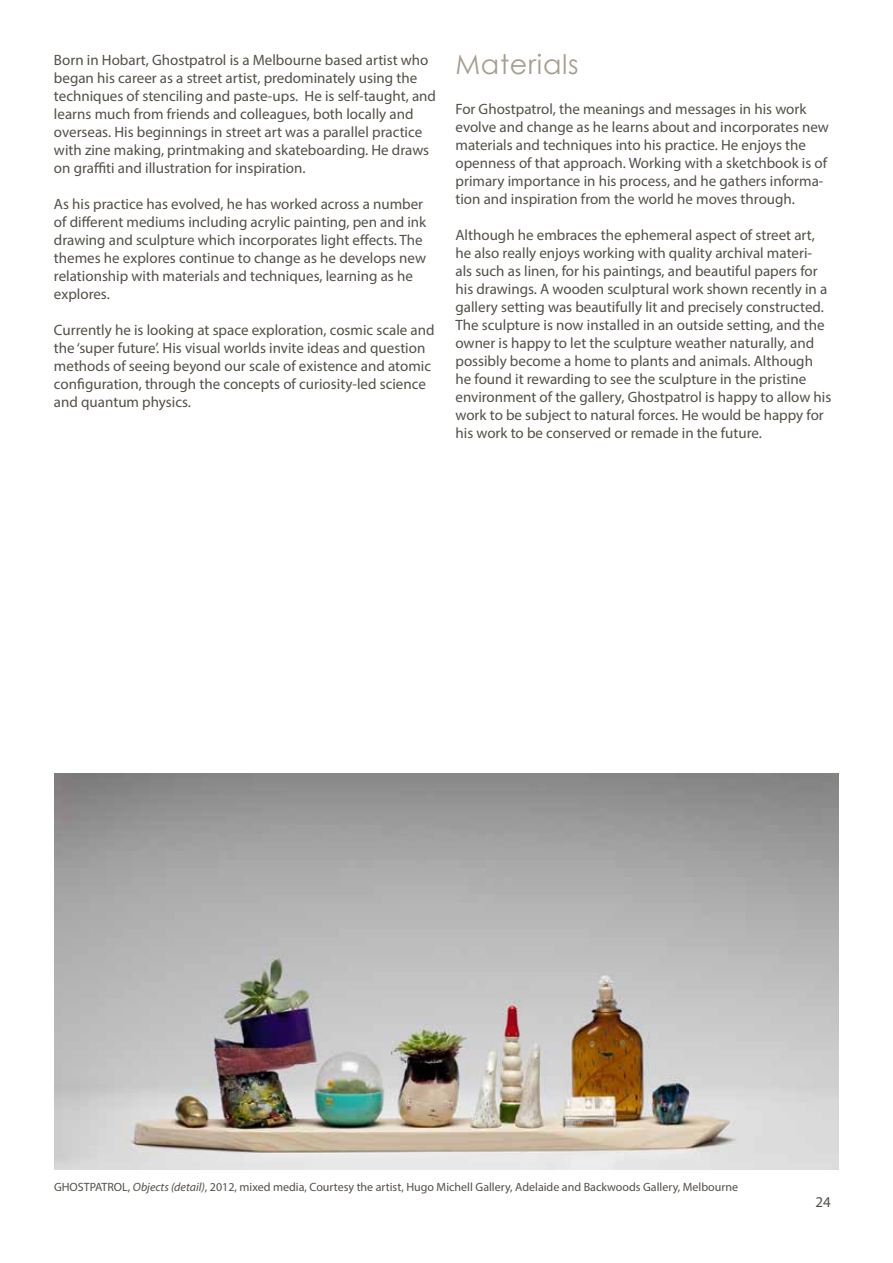
<style>
.page{position:relative;width:893px;height:1263px;background:#fff}
.page>*{position:absolute;margin:0;border:0;box-sizing:border-box;transform-origin:0 0}
.t1{font:27px "Century Gothic";letter-spacing:.025em;color:#a69e91}
.t2{font:15px/18px "Myriad Pro";color:#544f48}
.t3{font:12px "Myriad Pro";color:#544f48}
.s1{font-style:italic}
</style>
<div class="page">
<img style="left:54px;top:774px;width:785px;height:396px">
<p class="t2" style="left:54px;top:51px;width:383px">Born in Hobart, Ghostpatrol is a Melbourne based artist who began his career as a street artist, predominately using the techniques of stenciling and paste-ups. He is self-taught, and learns much from friends and colleagues, both locally and overseas. His beginnings in street art was a parallel practice with zine making, printmaking and skateboarding. He draws on graffiti and illustration for inspiration.</p>
<p class="t2" style="left:54px;top:195px;width:374px">As his practice has evolved, he has worked across a number of different mediums including acrylic painting, pen and ink drawing and sculpture which incorporates light effects. The themes he explores continue to change as he develops new relationship with materials and techniques, learning as he explores.</p>
<p class="t2" style="left:54px;top:321px;width:382px">Currently he is looking at space exploration, cosmic scale and the ‘super future’. His visual worlds invite ideas and question methods of seeing beyond our scale of existence and atomic configuration, through the concepts of curiosity-led science and quantum physics.</p>
<h1 class="t1" style="left:455px;top:46px;width:125px">Materials</h1>
<p class="t2" style="left:455px;top:100px;width:375px">For Ghostpatrol, the meanings and messages in his work evolve and change as he learns about and incorporates new materials and techniques into his practice. He enjoys the openness of that approach. Working with a sketchbook is of primary importance in his process, and he gathers informa&shy;tion and inspiration from the world he moves through.</p>
<p class="t2" style="left:455px;top:226px;width:377px">Although he embraces the ephemeral aspect of street art, he also really enjoys working with quality archival materi&shy;als such as linen, for his paintings, and beautiful papers for his drawings. A wooden sculptural work shown recently in a gallery setting was beautifully lit and precisely constructed.<br>The sculpture is now installed in an outside setting, and the owner is happy to let the sculpture weather naturally, and possibly become a home to plants and animals. Although he found it rewarding to see the sculpture in the pristine environment of the gallery, Ghostpatrol is happy to allow his work to be subject to natural forces. He would be happy for his work to be conserved or remade in the future.</p>
<p class="t3" style="left:54px;top:1180px;width:686px">GHOSTPATROL, <span class="s1">Objects (detail)</span>, 2012, mixed media, Courtesy the artist, Hugo Michell Gallery, Adelaide and Backwoods Gallery, Melbourne</p>
<p class="t2" style="left:816px;top:1192px;width:17px">24</p>
</div>
